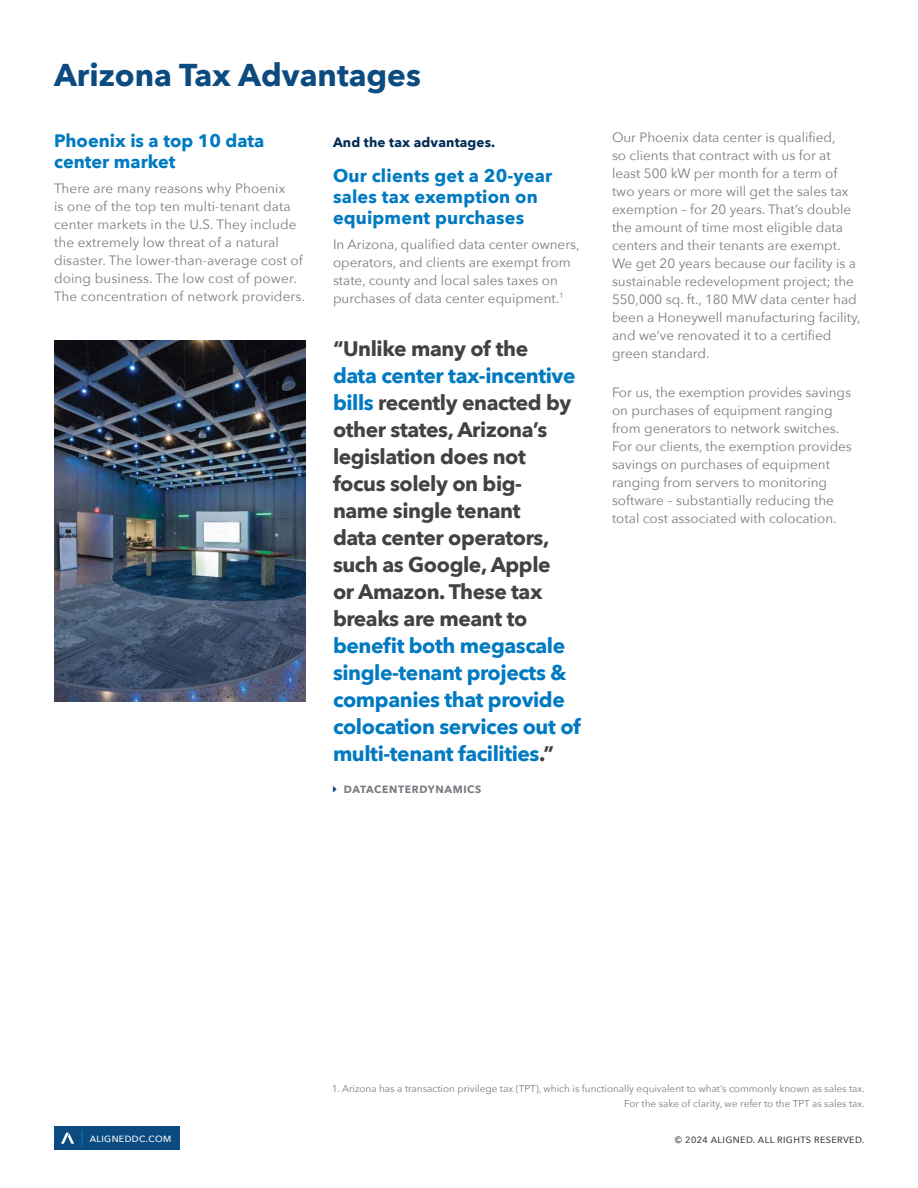
<style>
.page{position:relative;width:918px;height:1188px;background:#fff}
.page>*{position:absolute;margin:0;border:0;box-sizing:border-box;transform-origin:0 0}
.t1{font:700 31.5px "Avenir Next";color:#0c4b7f}
.t2{font:700 21px/27px "Avenir Next";letter-spacing:-.02em;color:#424244}
.t3{font:700 21px/27px "Avenir Next";letter-spacing:-.02em;color:#007ac1}
.t4{font:700 18px/21px "Avenir Next";letter-spacing:.01em;color:#007ac1}
.t5{font:13.5px/18px "Avenir Next";color:#797d82}
.t6{font:700 13.5px "Avenir Next";letter-spacing:.01em;color:#002d56}
.t7{font:700 10.5px "Avenir Next";letter-spacing:.06em;color:#797d82}
.t8{font:9.9px/15px "Avenir Next";color:#797d82;text-align:right}
.t9{font:500 9.15px "Avenir Next";letter-spacing:.04em;color:#424244}
.t10{font:500 9px "Avenir Next";letter-spacing:.04em;color:#fff}
.s1{color:#007ac1}
.s2{color:#424244}
</style>
<div class="page">
<div style="left:54px;top:1127px;width:126px;height:23px;background:#0c4b7f"></div>
<svg style="left:61px;top:1133px;width:13px;height:11px"></svg>
<svg style="left:81px;top:1130px;width:2px;height:16px"></svg>
<img style="left:54px;top:340px;width:252px;height:362px">
<h1 class="t1" style="left:54px;top:47px;width:368px">Arizona Tax Advantages</h1>
<h3 class="t4" style="left:54px;top:130px;width:212px">Phoenix is a top 10 data center market</h3>
<p class="t5" style="left:54px;top:178px;width:253px">There are many reasons why Phoenix<br>is one of the top ten multi-tenant data center markets in the U.S. They include the extremely low threat of a natural disaster. The lower-than-average cost of doing business. The low cost of power.<br>The concentration of network providers.</p>
<p class="t6" style="left:333px;top:131px;width:164px">And the tax advantages.</p>
<h3 class="t4" style="left:333px;top:165px;width:221px">Our clients get a 20-year sales tax exemption on equipment purchases</h3>
<p class="t5" style="left:333px;top:235px;width:248px">In Arizona, qualified data center owners, operators, and clients are exempt from state, county and local sales taxes on purchases of data center equipment.<sup>1</sup></p>
<h2 class="t2" style="left:333px;top:335px;width:197px">“Unlike many of the</h2>
<h2 class="t2" style="left:333px;top:362px;width:244px"><span class="s1">data center tax-incentive bills</span> recently enacted by other states, Arizona’s legislation does not focus solely on big&shy;name single tenant<br>data center operators, such as Google, Apple or Amazon. These tax breaks are meant to</h2>
<h2 class="t3" style="left:333px;top:632px;width:249px">benefit both megascale single-tenant projects &amp; companies that provide colocation services out of multi-tenant facilities<span class="s2">.”</span></h2>
<p class="t7" style="left:344px;top:780px;width:139px">DATACENTERDYNAMICS</p>
<p class="t5" style="left:612px;top:128px;width:250px">Our Phoenix data center is qualified,<br>so clients that contract with us for at least 500 kW per month for a term of two years or more will get the sales tax exemption – for 20 years. That’s double the amount of time most eligible data centers and their tenants are exempt.<br>We get 20 years because our facility is a sustainable redevelopment project; the 550,000 sq. ft., 180 MW data center had been a Honeywell manufacturing facility, and we’ve renovated it to a certified green standard.</p>
<p class="t5" style="left:612px;top:382px;width:241px">For us, the exemption provides savings on purchases of equipment ranging from generators to network switches.<br>For our clients, the exemption provides savings on purchases of equipment ranging from servers to monitoring software – substantially reducing the total cost associated with colocation.</p>
<p class="t8" style="left:332px;top:1080px;width:535px">1. Arizona has a transaction privilege tax (TPT), which is functionally equivalent to what’s commonly known as sales tax.<br>For the sake of clarity, we refer to the TPT as sales tax.</p>
<p class="t10" style="left:90px;top:1131px;width:83px">ALIGNEDDC.COM</p>
<p class="t9" style="left:675px;top:1132px;width:191px">© 2024 ALIGNED. ALL RIGHTS RESERVED.</p>
</div>
